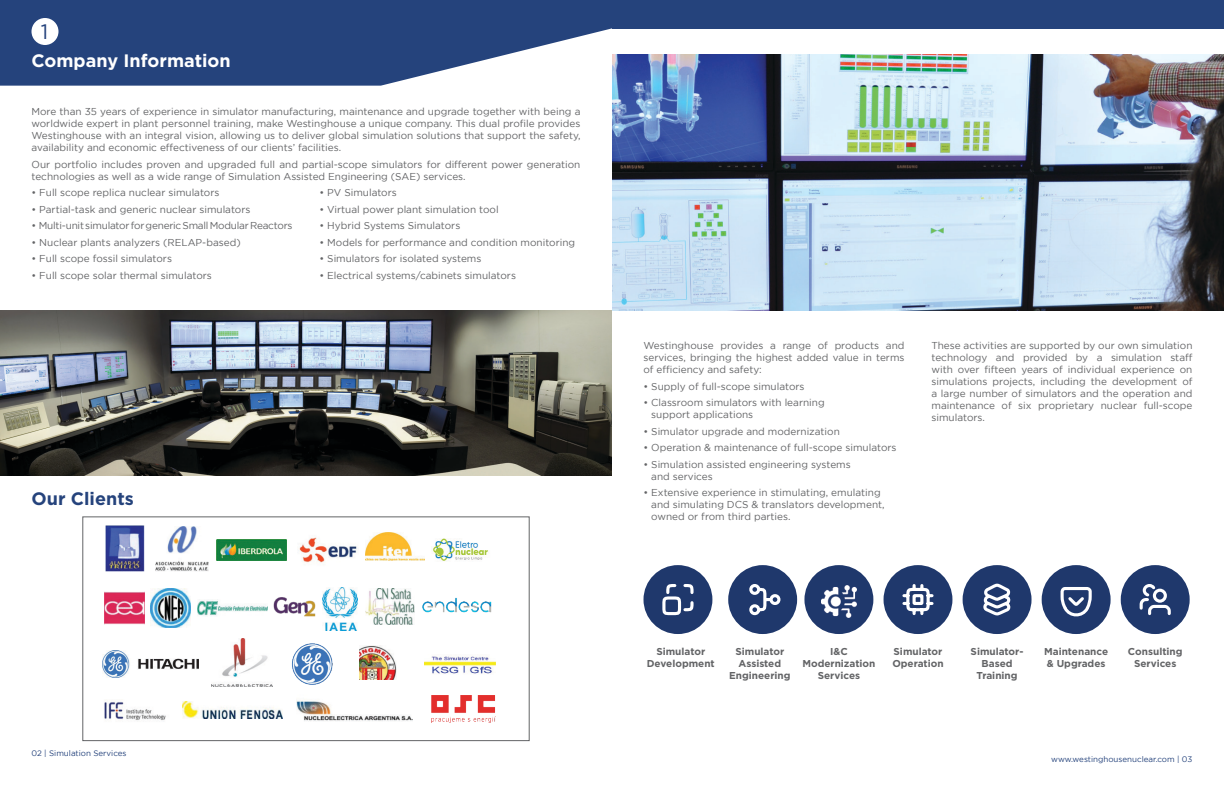
<style>
.page{position:relative;width:1224px;height:792px;background:#fff}
.page>*{position:absolute;margin:0;border:0;box-sizing:border-box;transform-origin:0 0}
.t1{font:20.9px "Gotham";color:#25437c}
.t2{font:700 18px "Gotham";color:#fff}
.t3{font:700 18px "Gotham";color:#25437c}
.t4{font:10px/12px "Gotham";color:#636466}
.t5{font:700 10px/12px "Gotham";color:#636466;text-align:center}
.t6{font:10px "Gotham";letter-spacing:-.02em;color:#636466}
.t7{font:8px "Gotham";color:#25437c}
</style>
<div class="page">
<img style="left:612px;top:54px;width:612px;height:256px">
<svg style="left:0;top:0;width:612px;height:86px;fill:#25437c"></svg>
<div style="left:612px;top:0;width:612px;height:28px;background:#25437c"></div>
<div style="left:32px;top:18px;width:26px;height:27px;background:#fff;border-radius:50%"></div>
<img style="left:0;top:310px;width:612px;height:166px">
<div style="left:1121px;top:565px;width:69px;height:69px;background:#1f386c;border-radius:50%"></div>
<svg style="left:1139px;top:584px;width:32px;height:32px"></svg>
<div style="left:1153px;top:589px;width:14px;height:14px;border:3px solid #fff;border-radius:50%"></div>
<div style="left:728px;top:565px;width:69px;height:69px;background:#1f386c;border-radius:50%"></div>
<svg style="left:749px;top:584px;width:32px;height:32px"></svg>
<div style="left:1042px;top:565px;width:69px;height:69px;background:#1f386c;border-radius:50%"></div>
<svg style="left:1060px;top:587px;width:32px;height:30px"></svg>
<div style="left:884px;top:565px;width:68px;height:69px;background:#1f386c;border-radius:50%"></div>
<svg style="left:902px;top:584px;width:32px;height:31px"></svg>
<div style="left:644px;top:565px;width:68px;height:69px;background:#1f386c;border-radius:50%"></div>
<svg style="left:662px;top:584px;width:32px;height:32px"></svg>
<div style="left:963px;top:565px;width:69px;height:69px;background:#1f386c;border-radius:50%"></div>
<svg style="left:983px;top:583px;width:28px;height:33px"></svg>
<div style="left:804px;top:565px;width:69px;height:69px;background:#1f386c;border-radius:50%"></div>
<img style="left:821px;top:585px;width:35px;height:32px">
<img style="left:105px;top:526px;width:40px;height:46px">
<img style="left:155px;top:527px;width:54px;height:44px">
<img style="left:217px;top:539px;width:70px;height:22px">
<img style="left:298px;top:537px;width:59px;height:26px">
<img style="left:366px;top:533px;width:59px;height:28px">
<img style="left:432px;top:538px;width:57px;height:23px">
<img style="left:105px;top:592px;width:40px;height:33px">
<img style="left:150px;top:588px;width:41px;height:39px">
<img style="left:197px;top:600px;width:70px;height:16px">
<img style="left:273px;top:597px;width:43px;height:20px">
<img style="left:323px;top:587px;width:34px;height:43px">
<img style="left:365px;top:588px;width:50px;height:36px">
<img style="left:422px;top:597px;width:69px;height:16px">
<img style="left:102px;top:651px;width:96px;height:26px">
<img style="left:211px;top:639px;width:61px;height:47px">
<img style="left:292px;top:643px;width:41px;height:42px">
<img style="left:360px;top:645px;width:37px;height:35px">
<img style="left:425px;top:656px;width:71px;height:18px">
<img style="left:104px;top:701px;width:62px;height:19px">
<img style="left:182px;top:702px;width:101px;height:16px">
<img style="left:296px;top:700px;width:117px;height:21px">
<img style="left:432px;top:696px;width:64px;height:27px">
<div style="left:83px;top:517px;width:446px;height:224px;border:1px solid #636466"></div>
<h1 class="t1" style="left:41px;top:20px;width:9px">1</h1>
<h2 class="t2" style="left:32px;top:50px;width:201px">Company Information</h2>
<p class="t4" style="left:32px;top:106px;width:551px;text-align:justify">More than 35 years of experience in simulator manufacturing, maintenance and upgrade together with being a worldwide expert in plant personnel training, make Westinghouse a unique company. This dual profile provides Westinghouse with an integral vision, allowing us to deliver global simulation solutions that support the safety, availability and economic effectiveness of our clients’ facilities.</p>
<p class="t4" style="left:32px;top:158px;width:550px">Our portfolio includes proven and upgraded full and partial-scope simulators for different power generation technologies as well as a wide range of Simulation Assisted Engineering (SAE) services.</p>
<p class="t4" style="left:32px;top:187px;width:189px">• Full scope replica nuclear simulators</p>
<p class="t4" style="left:32px;top:203px;width:220px">• Partial-task and generic nuclear simulators</p>
<p class="t6" style="left:32px;top:220px;width:263px">• Multi-unit simulator for generic Small Modular Reactors</p>
<p class="t4" style="left:32px;top:236px;width:211px">• Nuclear plants analyzers (RELAP-based)</p>
<p class="t4" style="left:32px;top:253px;width:142px">• Full scope fossil simulators</p>
<p class="t4" style="left:32px;top:269px;width:182px">• Full scope solar thermal simulators</p>
<p class="t4" style="left:320px;top:187px;width:79px">• PV Simulators</p>
<p class="t4" style="left:320px;top:203px;width:181px">• Virtual power plant simulation tool</p>
<p class="t4" style="left:320px;top:220px;width:142px">• Hybrid Systems Simulators</p>
<p class="t4" style="left:320px;top:236px;width:257px">• Models for performance and condition monitoring</p>
<p class="t4" style="left:320px;top:253px;width:163px">• Simulators for isolated systems</p>
<p class="t4" style="left:320px;top:269px;width:198px">• Electrical systems/cabinets simulators</p>
<h2 class="t3" style="left:32px;top:488px;width:104px">Our Clients</h2>
<p class="t7" style="left:32px;top:749px;width:97px">02 | Simulation Services</p>
<p class="t4" style="left:644px;top:340px;width:263px;text-align:justify">Westinghouse provides a range of products and services, bringing the highest added value in terms of efficiency and safety:</p>
<p class="t4" style="left:644px;top:380px;width:163px">• Supply of full-scope simulators</p>
<p class="t4" style="left:651px;top:397px;width:175px;text-indent:-8px">• Classroom simulators with learning support applications</p>
<p class="t4" style="left:644px;top:425px;width:198px">• Simulator upgrade and modernization</p>
<p class="t4" style="left:644px;top:442px;width:255px">• Operation &amp; maintenance of full-scope simulators</p>
<p class="t4" style="left:651px;top:458px;width:201px;text-indent:-8px">• Simulation assisted engineering systems and services</p>
<p class="t4" style="left:651px;top:487px;width:235px;text-indent:-8px">• Extensive experience in stimulating, emulating and simulating DCS &amp; translators development, owned or from third parties.</p>
<p class="t4" style="left:932px;top:340px;width:263px;text-align:justify">These activities are supported by our own simulation technology and provided by a simulation staff with over fifteen years of individual experience on simulations projects, including the development of a large number of simulators and the operation and maintenance of six proprietary nuclear full-scope simulators.</p>
<p class="t5" style="left:647px;top:645px;width:69px">Simulator<br>Development</p>
<p class="t5" style="left:729px;top:645px;width:63px">Simulator<br>Assisted<br>Engineering</p>
<p class="t5" style="left:802px;top:645px;width:75px">I&amp;C<br>Modernization<br>Services</p>
<p class="t5" style="left:892px;top:645px;width:53px;text-align:left">Simulator<br>Operation</p>
<p class="t5" style="left:971px;top:645px;width:54px">Simulator-<br>Based<br>Training</p>
<p class="t5" style="left:1044px;top:645px;width:66px;text-align:left">Maintenance &amp; Upgrades</p>
<p class="t5" style="left:1128px;top:645px;width:56px">Consulting<br>Services</p>
<p class="t7" style="left:1051px;top:755px;width:143px">www.westinghousenuclear.com | 03</p>
</div>
